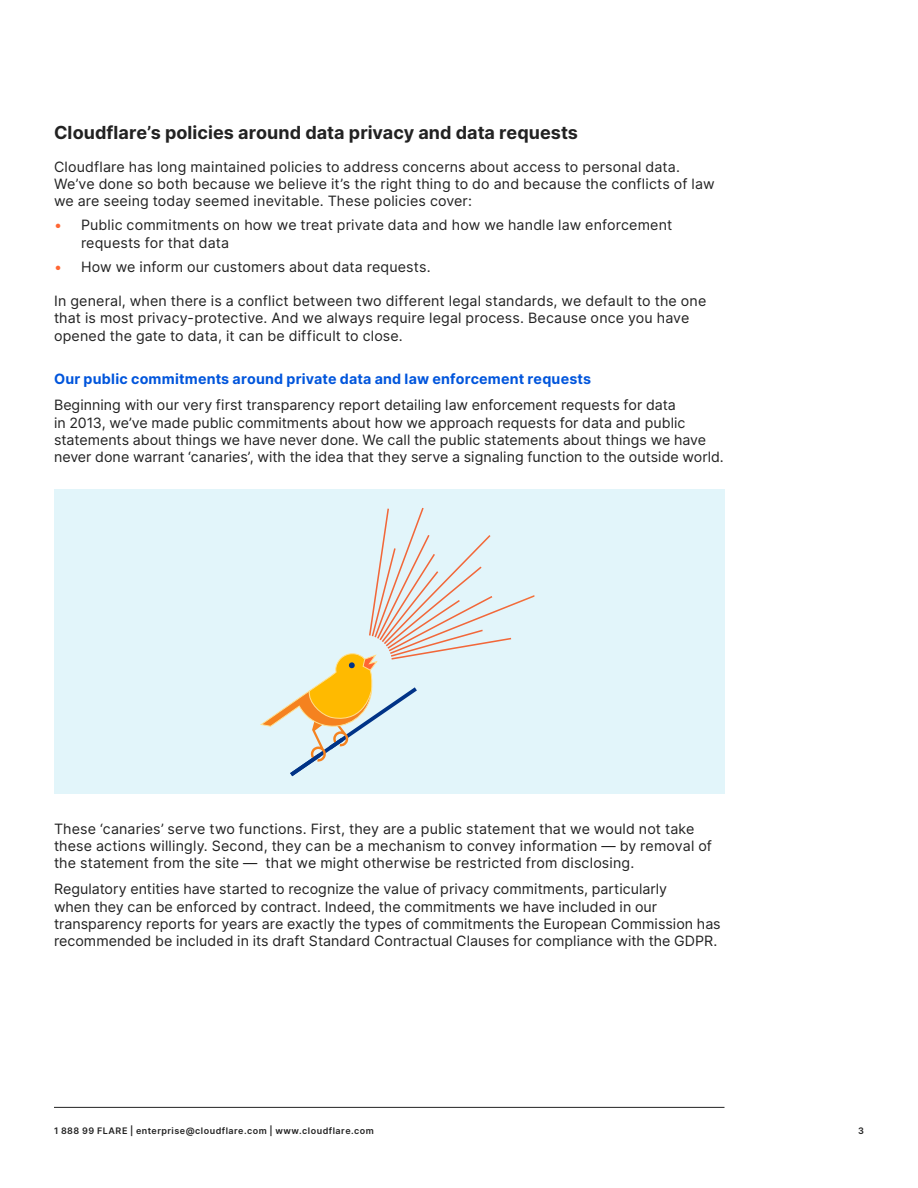
<style>
.page{position:relative;width:918px;height:1188px;background:#fff}
.page>*{position:absolute;margin:0;border:0;box-sizing:border-box;transform-origin:0 0}
.t1{font:700 18px "Inter";letter-spacing:.005em;color:#222}
.t2{font:14.25px/17.2px "Inter";letter-spacing:.005em;color:#222}
.t3{font:700 14.25px "Inter";letter-spacing:.015em;color:#0055dc}
.t4{font:600 9px "Inter";letter-spacing:.055em;color:#222}
.s1{color:#f63}
</style>
<div class="page">
<hr style="left:54px;top:1107px;width:670px;height:1px;background:#222">
<div style="left:54px;top:490px;width:670px;height:304px;background:#e2f5fa"></div>
<svg style="left:260px;top:508px;width:274px;height:269px"></svg>
<p class="t1" style="left:54px;top:119px;width:526px">Cloudflare’s policies around data privacy and data requests</p>
<p class="t2" style="left:54px;top:158px;width:662px">Cloudflare has long maintained policies to address concerns about access to personal data.<br>We’ve done so both because we believe it’s the right thing to do and because the conflicts of law we are seeing today seemed inevitable. These policies cover:</p>
<p class="t2" style="left:81px;top:216px;width:593px;text-indent:-27px"><span class="s1">•</span> Public commitments on how we treat private data and how we handle law enforcement requests for that data</p>
<p class="t2" style="left:54px;top:258px;width:378px"><span class="s1">•</span> How we inform our customers about data requests.</p>
<p class="t2" style="left:54px;top:292px;width:654px">In general, when there is a conflict between two different legal standards, we default to the one that is most privacy-protective. And we always require legal process. Because once you have opened the gate to data, it can be difficult to close.</p>
<p class="t3" style="left:54px;top:369px;width:539px">Our public commitments around private data and law enforcement requests</p>
<p class="t2" style="left:54px;top:396px;width:671px">Beginning with our very first transparency report detailing law enforcement requests for data<br>in 2013, we’ve made public commitments about how we approach requests for data and public statements about things we have never done. We call the public statements about things we have never done warrant ‘canaries’, with the idea that they serve a signaling function to the outside world.</p>
<p class="t2" style="left:54px;top:819px;width:660px">These ‘canaries’ serve two functions. First, they are a public statement that we would not take these actions willingly. Second, they can be a mechanism to convey information — by removal of the statement from the site — that we might otherwise be restricted from disclosing.</p>
<p class="t2" style="left:54px;top:880px;width:668px">Regulatory entities have started to recognize the value of privacy commitments, particularly<br>when they can be enforced by contract. Indeed, the commitments we have included in our transparency reports for years are exactly the types of commitments the European Commission has recommended be included in its draft Standard Contractual Clauses for compliance with the GDPR.</p>
<p class="t4" style="left:54px;top:1124px;width:321px">1 888 99 FLARE | enterprise@cloudflare.com | www.cloudflare.com</p>
<p class="t4" style="left:858px;top:1124px;width:7px">3</p>
</div>
